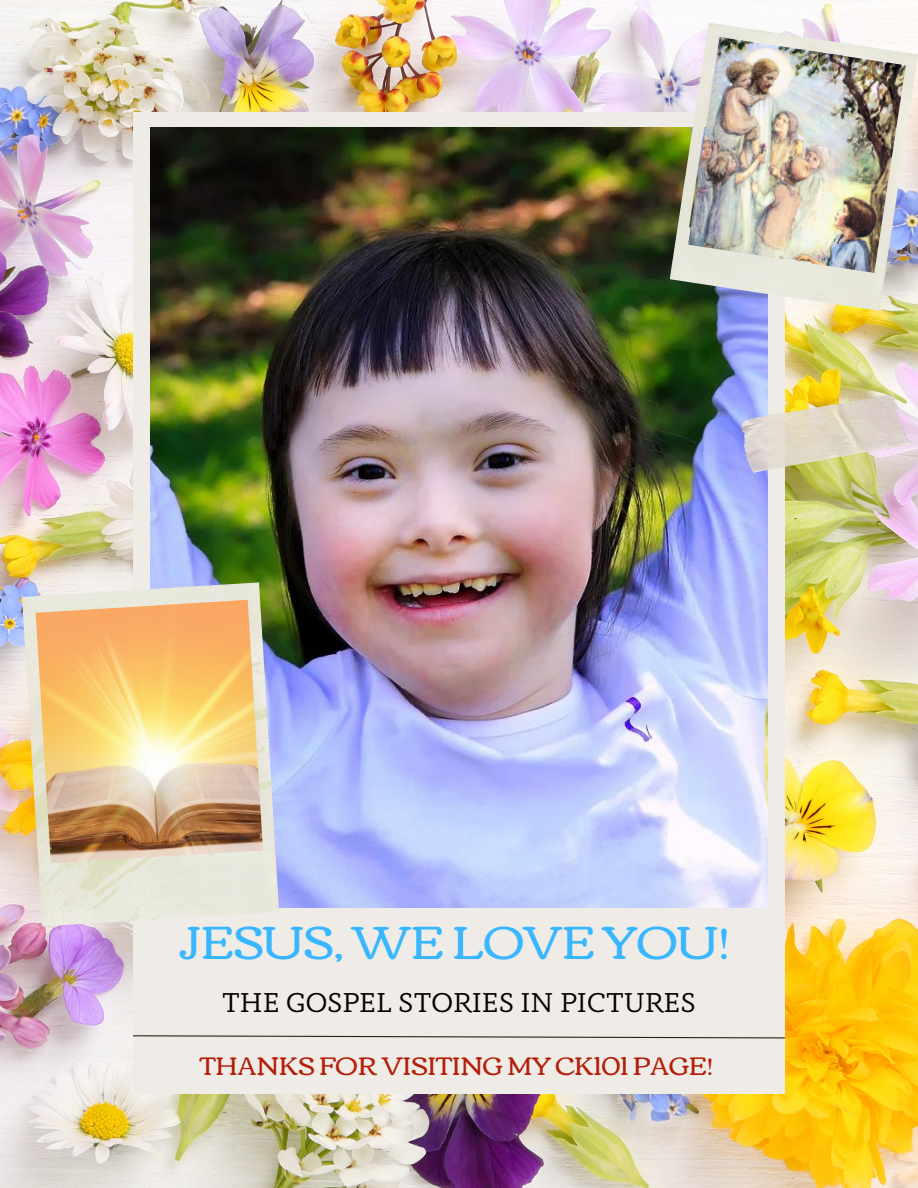
<style>
.page{position:relative;width:918px;height:1188px;background:#fff}
.page>*{position:absolute;margin:0;border:0;box-sizing:border-box;transform-origin:0 0}
.t1{font:46.95px "Corben";color:#38b6ff}
.t2{font:28.2px "Anaphora";color:#000}
.t3{font:25.65px "Corben";color:#b41e09}
</style>
<div class="page">
<img style="left:0;top:0;width:918px;height:1188px">
<div style="left:133px;top:113px;width:652px;height:981px;background:#efece7"></div>
<svg style="left:132px;top:1035px;width:654px;height:4px"></svg>
<img style="left:151px;top:127px;width:616px;height:780px">
<img style="left:670px;top:23px;width:248px;height:288px">
<img style="left:688px;top:37px;width:218px;height:236px">
<img style="left:732px;top:366px;width:186px;height:138px">
<img style="left:22px;top:582px;width:257px;height:344px">
<img style="left:36px;top:600px;width:227px;height:263px">
<p class="t1" style="left:180px;top:915px;width:552px">JESUS, WE LOVE YOU!</p>
<p class="t2" style="left:222px;top:991px;width:475px">THE GOSPEL STORIES IN PICTURES</p>
<p class="t3" style="left:200px;top:1051px;width:514px">THANKS FOR VISITING MY CK101 PAGE!</p>
</div>
